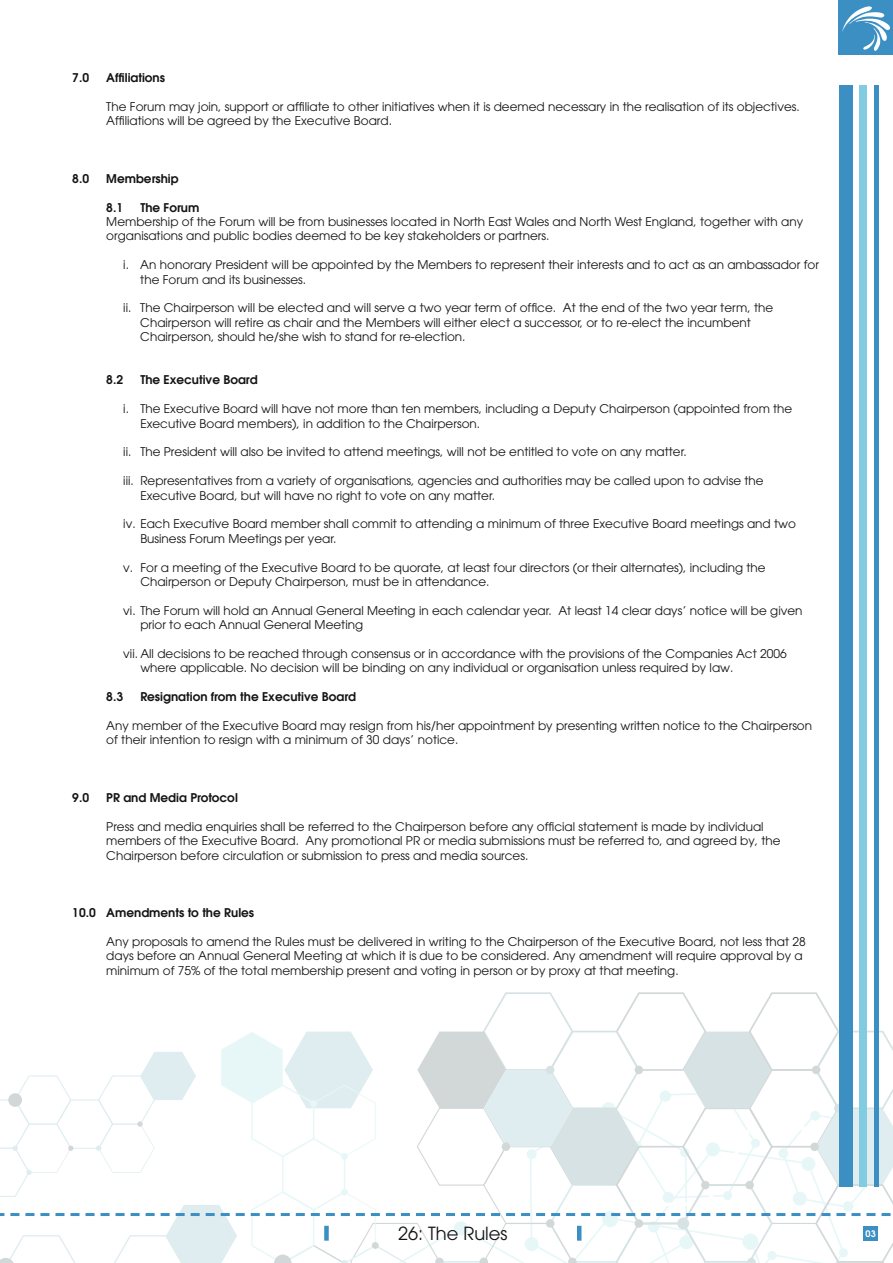
<style>
.page{position:relative;width:893px;height:1263px;background:#fff}
.page>*{position:absolute;margin:0;border:0;box-sizing:border-box;transform-origin:0 0}
.t1{font:18px "Avant Garde";color:#141415}
.t2{font:12px/14.4px "Avant Garde";color:#141415}
.t3{font:600 12px "Avant Garde";color:#141415}
.t4{font:600 9px "Avant Garde";color:#fff}
</style>
<div class="page">
<svg style="left:0;top:975px;width:893px;height:288px"></svg>
<div style="left:324px;top:1226px;width:5px;height:15px;background:#3b8fc3"></div>
<hr style="left:577px;top:1226px;width:4px;height:15px;background:#3b8fc3">
<div style="left:863px;top:1226px;width:15px;height:15px;background:#3b8fc3"></div>
<div style="left:839px;top:0;width:54px;height:54px;background:#3b8fc3"></div>
<svg style="left:842px;top:6px;width:48px;height:45px"></svg>
<div style="left:839px;top:85px;width:13px;height:1101px;background:#3b8fc3"></div>
<div style="left:860px;top:85px;width:7px;height:1101px;background:#81cce1"></div>
<div style="left:874px;top:85px;width:5px;height:1101px;background:#3b8fc3"></div>
<p class="t3" style="left:72px;top:70px;width:18px">7.0</p>
<p class="t3" style="left:106px;top:70px;width:60px">Affiliations</p>
<p class="t2" style="left:106px;top:99px;width:695px">The Forum may join, support or affiliate to other initiatives when it is deemed necessary in the realisation of its objectives.<br>Affiliations will be agreed by the Executive Board.</p>
<p class="t3" style="left:72px;top:170px;width:18px">8.0</p>
<p class="t3" style="left:106px;top:170px;width:74px">Membership</p>
<p class="t3" style="left:106px;top:199px;width:18px">8.1</p>
<p class="t3" style="left:140px;top:199px;width:61px">The Forum</p>
<p class="t2" style="left:106px;top:214px;width:698px">Membership of the Forum will be from businesses located in North East Wales and North West England, together with any organisations and public bodies deemed to be key stakeholders or partners.</p>
<p class="t2" style="left:140px;top:258px;width:680px;text-indent:-17px">i. An honorary President will be appointed by the Members to represent their interests and to act as an ambassador for the Forum and its businesses.</p>
<p class="t2" style="left:140px;top:301px;width:634px;text-indent:-17px">ii. The Chairperson will be elected and will serve a two year term of office. At the end of the two year term, the<br>Chairperson will retire as chair and the Members will either elect a successor, or to re-elect the incumbent<br>Chairperson, should he/she wish to stand for re-election.</p>
<p class="t3" style="left:106px;top:372px;width:18px">8.2</p>
<p class="t3" style="left:140px;top:372px;width:119px">The Executive Board</p>
<p class="t2" style="left:140px;top:402px;width:654px;text-indent:-17px">i. The Executive Board will have not more than ten members, including a Deputy Chairperson (appointed from the<br>Executive Board members), in addition to the Chairperson.</p>
<p class="t2" style="left:123px;top:445px;width:565px">ii. The President will also be invited to attend meetings, will not be entitled to vote on any matter.</p>
<p class="t2" style="left:140px;top:474px;width:625px;text-indent:-17px">iii. Representatives from a variety of organisations, agencies and authorities may be called upon to advise the<br>Executive Board, but will have no right to vote on any matter.</p>
<p class="t2" style="left:140px;top:517px;width:657px;text-indent:-17px">iv. Each Executive Board member shall commit to attending a minimum of three Executive Board meetings and two<br>Business Forum Meetings per year.</p>
<p class="t2" style="left:140px;top:560px;width:627px;text-indent:-17px">v. For a meeting of the Executive Board to be quorate, at least four directors (or their alternates), including the<br>Chairperson or Deputy Chairperson, must be in attendance.</p>
<p class="t2" style="left:140px;top:603px;width:664px;text-indent:-17px">vi. The Forum will hold an Annual General Meeting in each calendar year. At least 14 clear days’ notice will be given prior to each Annual General Meeting</p>
<p class="t2" style="left:140px;top:646px;width:648px;text-indent:-17px">vii. All decisions to be reached through consensus or in accordance with the provisions of the Companies Act 2006 where applicable. No decision will be binding on any individual or organisation unless required by law.</p>
<p class="t3" style="left:106px;top:689px;width:18px">8.3</p>
<p class="t3" style="left:140px;top:689px;width:217px">Resignation from the Executive Board</p>
<p class="t2" style="left:106px;top:718px;width:707px">Any member of the Executive Board may resign from his/her appointment by presenting written notice to the Chairperson of their intention to resign with a minimum of 30 days’ notice.</p>
<p class="t3" style="left:72px;top:790px;width:18px">9.0</p>
<p class="t3" style="left:106px;top:790px;width:133px">PR and Media Protocol</p>
<p class="t2" style="left:106px;top:819px;width:676px">Press and media enquiries shall be referred to the Chairperson before any official statement is made by individual members of the Executive Board. Any promotional PR or media submissions must be referred to, and agreed by, the<br>Chairperson before circulation or submission to press and media sources.</p>
<p class="t3" style="left:72px;top:905px;width:183px">10.0 Amendments to the Rules</p>
<p class="t2" style="left:106px;top:934px;width:701px">Any proposals to amend the Rules must be delivered in writing to the Chairperson of the Executive Board, not less that 28 days before an Annual General Meeting at which it is due to be considered. Any amendment will require approval by a minimum of 75% of the total membership present and voting in person or by proxy at that meeting.</p>
<h1 class="t1" style="left:398px;top:1222px;width:111px">26: The Rules</h1>
<p class="t4" style="left:866px;top:1227px;width:12px">03</p>
</div>
